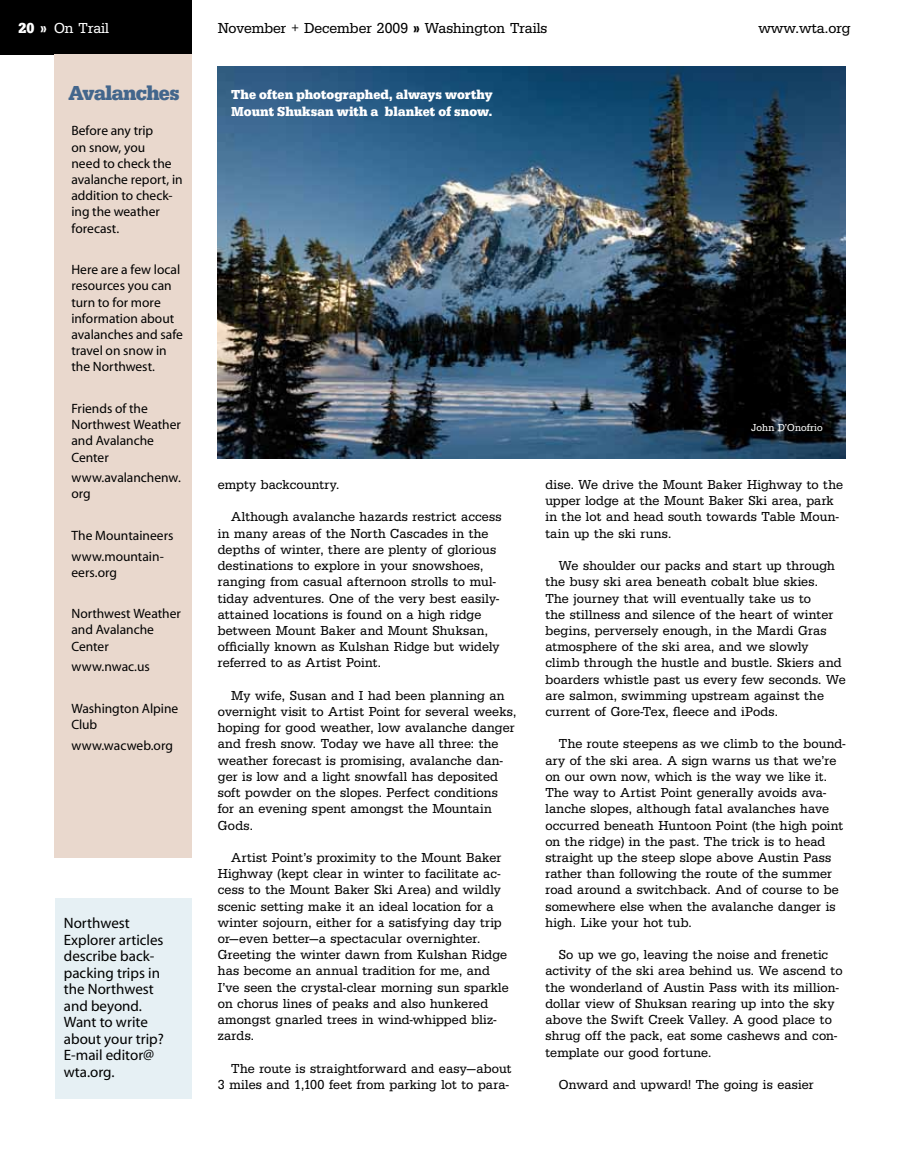
<style>
.page{position:relative;width:900px;height:1153px;background:#fff}
.page>*{position:absolute;margin:0;border:0;box-sizing:border-box;transform-origin:0 0}
.t1{font:21px "URW Egyptienne TOT Bol Nar";letter-spacing:-.035em;color:#43668c}
.t2{font:15px/16.5px "Myriad";color:#000}
.t3{font:15px "URW Egyptienne TOT Reg Nar";color:#000}
.t4{font:15px "URW Egyptienne TOT Reg Nar";color:#fff}
.t5{font:13.5px/16.2px "URW Egyptienne TOT Reg Nar";letter-spacing:.01em;color:#000}
.t6{font:13.5px/16.2px "Myriad";color:#000}
.t7{font:13.5px/16.5px "URW Egyptienne TOT Bol Nar";color:#fff}
.t8{font:10.5px "URW Egyptienne TOT Reg Nar";color:#fff}
.s1{font-family:"URW Egyptienne TOT Bol Nar"}
</style>
<div class="page">
<div style="left:0;top:0;width:192px;height:54px;background:#000"></div>
<img style="left:218px;top:66px;width:628px;height:392px">
<div style="left:54px;top:54px;width:138px;height:803px;background:#e9d8cd"></div>
<div style="left:55px;top:897px;width:137px;height:201px;background:#e6f0f4"></div>
<p class="t4" style="left:19px;top:19px;width:92px"><span class="s1">20 »</span> On Trail</p>
<p class="t3" style="left:218px;top:19px;width:331px">November + December 2009 <span class="s1">»</span> Washington Trails</p>
<p class="t3" style="left:758px;top:19px;width:94px">www.wta.org</p>
<h1 class="t1" style="left:68px;top:81px;width:113px">Avalanches</h1>
<p class="t6" style="left:71px;top:123px;width:113px">Before any trip<br>on snow, you<br>need to check the avalanche report, in addition to check&shy;ing the weather forecast.</p>
<p class="t6" style="left:71px;top:262px;width:113px">Here are a few local resources you can turn to for more information about avalanches and safe travel on snow in the Northwest.</p>
<p class="t6" style="left:71px;top:400px;width:111px">Friends of the<br>Northwest Weather and Avalanche<br>Center</p>
<p class="t6" style="left:71px;top:470px;width:111px">www.avalanchenw. org</p>
<p class="t6" style="left:71px;top:525px;width:104px;line-height:20.7px">The Mountaineers www.mountain-</p>
<p class="t6" style="left:71px;top:564px;width:47px">eers.org</p>
<p class="t6" style="left:71px;top:606px;width:111px">Northwest Weather and Avalanche<br>Center</p>
<p class="t6" style="left:71px;top:659px;width:80px">www.nwac.us</p>
<p class="t6" style="left:71px;top:700px;width:108px">Washington Alpine<br>Club</p>
<p class="t6" style="left:71px;top:737px;width:103px">www.wacweb.org</p>
<p class="t2" style="left:64px;top:915px;width:101px">Northwest<br>Explorer articles describe back&shy;packing trips in the Northwest and beyond.<br>Want to write about your trip?<br>E-mail editor@ wta.org.</p>
<p class="t7" style="left:231px;top:87px;width:263px">The often photographed, always worthy<br>Mount Shuksan with a blanket of snow.</p>
<p class="t5" style="left:218px;top:476px;width:123px">empty backcountry.</p>
<p class="t5" style="left:218px;top:509px;width:285px;text-indent:14px">Although avalanche hazards restrict access in many areas of the North Cascades in the depths of winter, there are plenty of glorious destinations to explore in your snowshoes, ranging from casual afternoon strolls to mul&shy;tiday adventures. One of the very best easily&shy;attained locations is found on a high ridge between Mount Baker and Mount Shuksan, officially known as Kulshan Ridge but widely referred to as Artist Point.</p>
<p class="t5" style="left:218px;top:687px;width:300px;text-indent:14px">My wife, Susan and I had been planning an overnight visit to Artist Point for several weeks, hoping for good weather, low avalanche danger and fresh snow. Today we have all three: the weather forecast is promising, avalanche dan&shy;ger is low and a light snowfall has deposited soft powder on the slopes. Perfect conditions for an evening spent amongst the Mountain Gods.</p>
<p class="t5" style="left:218px;top:849px;width:292px;text-indent:14px">Artist Point’s proximity to the Mount Baker Highway (kept clear in winter to facilitate ac&shy;cess to the Mount Baker Ski Area) and wildly scenic setting make it an ideal location for a winter sojourn, either for a satisfying day trip or—even better—a spectacular overnighter.<br>Greeting the winter dawn from Kulshan Ridge has become an annual tradition for me, and I’ve seen the crystal-clear morning sun sparkle on chorus lines of peaks and also hunkered amongst gnarled trees in wind-whipped bliz&shy;zards.</p>
<p class="t5" style="left:218px;top:1060px;width:295px;text-align:right">The route is straightforward and easy—about<br>3 miles and 1,100 feet from parking lot to para-</p>
<p class="t8" style="left:751px;top:421px;width:73px">John D’Onofrio</p>
<p class="t5" style="left:545px;top:476px;width:299px">dise. We drive the Mount Baker Highway to the upper lodge at the Mount Baker Ski area, park in the lot and head south towards Table Moun&shy;tain up the ski runs.</p>
<p class="t5" style="left:545px;top:557px;width:302px;text-indent:14px">We shoulder our packs and start up through the busy ski area beneath cobalt blue skies.<br>The journey that will eventually take us to<br>the stillness and silence of the heart of winter begins, perversely enough, in the Mardi Gras atmosphere of the ski area, and we slowly climb through the hustle and bustle. Skiers and boarders whistle past us every few seconds. We are salmon, swimming upstream against the current of Gore-Tex, fleece and iPods.</p>
<p class="t5" style="left:545px;top:736px;width:302px;text-indent:13px">The route steepens as we climb to the bound&shy;ary of the ski area. A sign warns us that we’re on our own now, which is the way we like it.<br>The way to Artist Point generally avoids ava&shy;lanche slopes, although fatal avalanches have occurred beneath Huntoon Point (the high point on the ridge) in the past. The trick is to head straight up the steep slope above Austin Pass rather than following the route of the summer road around a switchback. And of course to be somewhere else when the avalanche danger is high. Like your hot tub.</p>
<p class="t5" style="left:545px;top:946px;width:299px;text-indent:14px">So up we go, leaving the noise and frenetic activity of the ski area behind us. We ascend to the wonderland of Austin Pass with its million&shy;dollar view of Shuksan rearing up into the sky above the Swift Creek Valley. A good place to shrug off the pack, eat some cashews and con&shy;template our good fortune.</p>
<p class="t5" style="left:559px;top:1076px;width:256px">Onward and upward! The going is easier</p>
</div>
